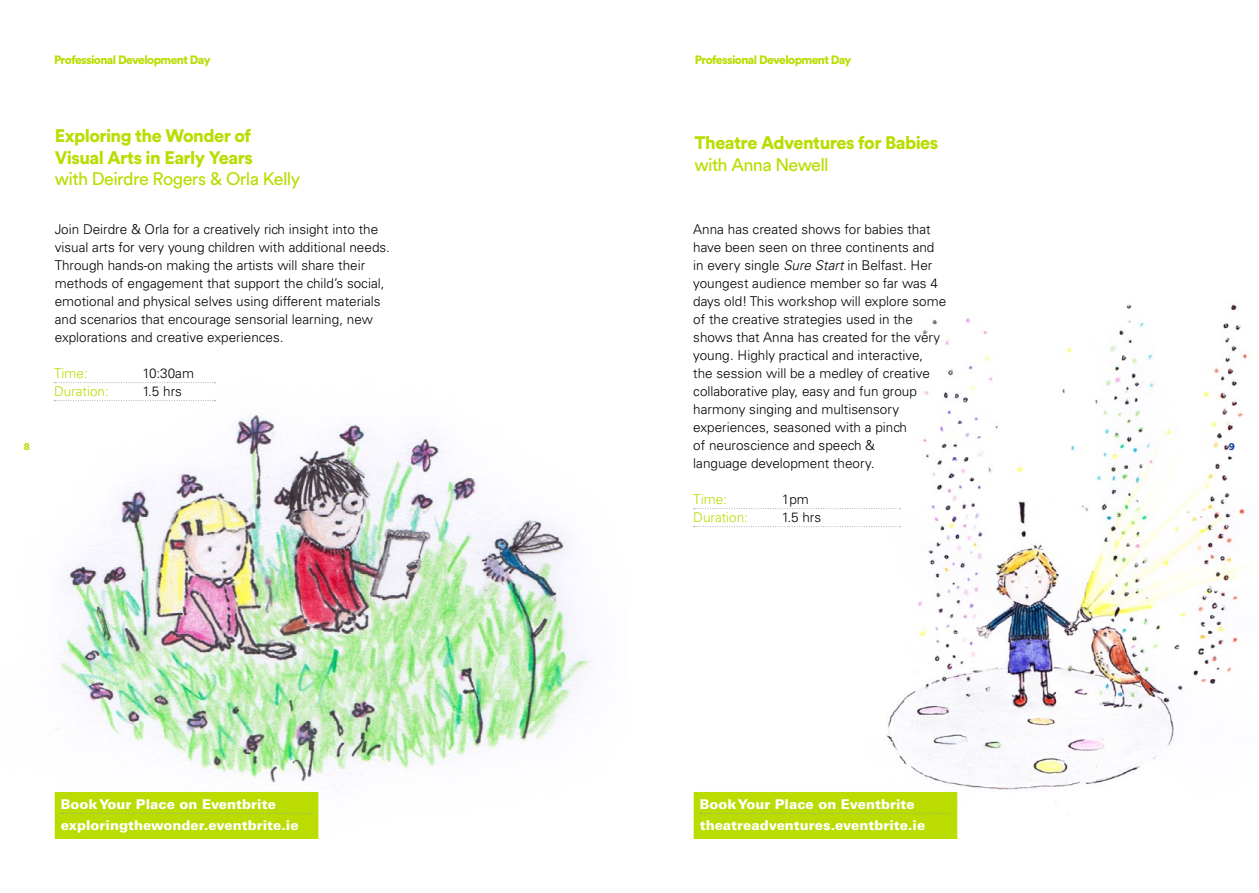
<style>
.page{position:relative;width:1259px;height:893px;background:#fff}
.page>*{position:absolute;margin:0;border:0;box-sizing:border-box;transform-origin:0 0}
.t1{font:900 18px/21.6px "Circular Std";letter-spacing:-.03em;color:#bbdc00}
.t2{font:18px "Circular Std";letter-spacing:-.035em;color:#bbdc00}
.t3{font:300 13.5px/18px "Univers";color:#000}
.t4{font:900 13.5px/21px "Univers";color:#fff}
.t5{font:300 13.5px "Univers";color:#bbdc00}
.t6{font:900 12px "Circular Std";letter-spacing:-.05em;color:#bbdc00}
.t7{font:900 10.5px "Circular Std";color:#bbdc00}
.t8{font:900 10.5px "Circular Std";color:#17479e}
.s1{font-style:italic}
</style>
<div class="page">
<img style="left:54px;top:382px;width:539px;height:457px">
<img style="left:694px;top:304px;width:554px;height:535px">
<div style="left:58px;top:795px;width:257px;height:41px;background:#bbdc00"></div>
<svg style="left:62px;top:813px;width:248px;height:1px"></svg>
<div style="left:55px;top:792px;width:263px;height:47px;border:6px solid #bbdc00"></div>
<div style="left:696px;top:795px;width:258px;height:41px;background:#bbdc00"></div>
<svg style="left:700px;top:813px;width:249px;height:1px"></svg>
<div style="left:693px;top:792px;width:264px;height:47px;border:6px solid #bbdc00"></div>
<svg style="left:54px;top:382px;width:161px;height:1px"></svg>
<svg style="left:54px;top:400px;width:161px;height:1px"></svg>
<svg style="left:693px;top:508px;width:207px;height:1px"></svg>
<svg style="left:693px;top:526px;width:207px;height:1px"></svg>
<p class="t6" style="left:54px;top:52px;width:158px">Professional Development Day</p>
<p class="t6" style="left:695px;top:52px;width:158px">Professional Development Day</p>
<h1 class="t1" style="left:55px;top:125px;width:200px">Exploring the Wonder of<br>Visual Arts in Early Years</h1>
<h1 class="t2" style="left:55px;top:168px;width:247px">with Deirdre Rogers &amp; Orla Kelly</h1>
<p class="t3" style="left:55px;top:220px;width:337px">Join Deirdre &amp; Orla for a creatively rich insight into the visual arts for very young children with additional needs.<br>Through hands-on making the artists will share their methods of engagement that support the child’s social, emotional and physical selves using different materials and scenarios that encourage sensorial learning, new explorations and creative experiences.</p>
<h1 class="t1" style="left:694px;top:132px;width:245px">Theatre Adventures for Babies</h1>
<h1 class="t2" style="left:694px;top:154px;width:136px">with Anna Newell</h1>
<p class="t3" style="left:693px;top:220px;width:254px">Anna has created shows for babies that have been seen on three continents and in every single <span class="s1">Sure Start</span> in Belfast. Her youngest audience member so far was 4 days old! This workshop will explore some of the creative strategies used in the shows that Anna has created for the very young. Highly practical and interactive, the session will be a medley of creative collaborative play, easy and fun group harmony singing and multisensory experiences, seasoned with a pinch<br>of neuroscience and speech &amp;<br>language development theory.</p>
<p class="t5" style="left:54px;top:365px;width:35px">Time:</p>
<p class="t3" style="left:143px;top:364px;width:53px">10:30am</p>
<p class="t5" style="left:54px;top:383px;width:56px">Duration:</p>
<p class="t3" style="left:143px;top:382px;width:41px">1.5 hrs</p>
<p class="t7" style="left:24px;top:439px;width:8px">8</p>
<p class="t8" style="left:1229px;top:439px;width:8px">9</p>
<p class="t5" style="left:693px;top:491px;width:35px">Time:</p>
<p class="t3" style="left:782px;top:490px;width:29px">1pm</p>
<p class="t5" style="left:693px;top:509px;width:56px">Duration:</p>
<p class="t3" style="left:782px;top:508px;width:41px">1.5 hrs</p>
<p class="t4" style="left:61px;top:793px;width:239px">Book Your Place on Eventbrite exploringthewonder.eventbrite.ie</p>
<p class="t4" style="left:699px;top:793px;width:227px">Book Your Place on Eventbrite theatreadventures.eventbrite.ie</p>
</div>
